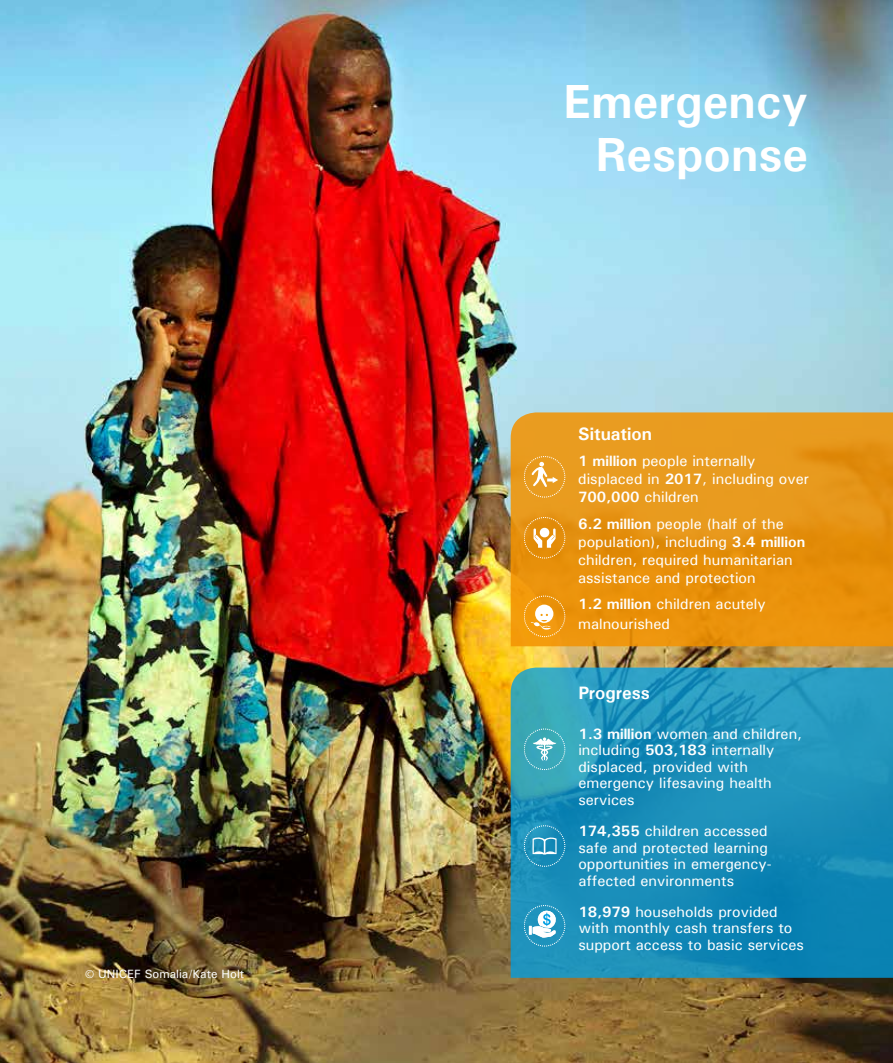
<style>
.page{position:relative;width:893px;height:1063px;background:#fff}
.page>*{position:absolute;margin:0;border:0;box-sizing:border-box;transform-origin:0 0}
.t1{font:700 48px/52.5px "Univers";color:#fff;text-align:right}
.t2{font:700 18px "Univers";color:#fff}
.t3{font:500 15px/16.5px "Univers";color:#fff}
.t4{font:500 12px "Univers";color:#fff}
.s1{font-family:"Rijksoverheid Sans Heading";font-weight:400}
.s2{font-weight:700}
</style>
<div class="page">
<img style="left:0;top:0;width:893px;height:1063px">
<svg style="left:511px;top:412px;width:382px;height:234px;background:#e79514"></svg>
<svg style="left:511px;top:668px;width:382px;height:310px;background:#1b8fb8"></svg>
<div style="left:524px;top:456px;width:41px;height:42px;border:1px dashed #fff;border-radius:50%"></div>
<svg style="left:532px;top:462px;width:26px;height:25px"></svg>
<div style="left:524px;top:517px;width:41px;height:42px;border:1px dashed #fff;border-radius:50%"></div>
<svg style="left:533px;top:528px;width:23px;height:20px"></svg>
<div style="left:524px;top:596px;width:41px;height:41px;border:1px dashed #fff;border-radius:50%"></div>
<svg style="left:531px;top:605px;width:22px;height:25px"></svg>
<div style="left:524px;top:729px;width:41px;height:41px;border:1px dashed #fff;border-radius:50%"></div>
<svg style="left:533px;top:737px;width:23px;height:24px"></svg>
<div style="left:524px;top:825px;width:41px;height:42px;border:1px dashed #fff;border-radius:50%"></div>
<svg style="left:533px;top:836px;width:24px;height:19px"></svg>
<div style="left:524px;top:905px;width:41px;height:42px;border:1px dashed #fff;border-radius:50%"></div>
<svg style="left:529px;top:910px;width:28px;height:28px"></svg>
<p class="t4" style="left:85px;top:967px;width:161px"><span class="s1">©</span> UNICEF Somalia/Kate Holt</p>
<h1 class="t1" style="left:564px;top:74px;width:246px">Emergency<br>Response</h1>
<p class="t2" style="left:578px;top:422px;width:76px">Situation</p>
<p class="t3" style="left:578px;top:452px;width:233px;line-height:18px"><span class="s2">1 million</span> people internally displaced in <span class="s2">2017</span>, including over<br><span class="s2">700,000</span> children</p>
<p class="t3" style="left:578px;top:514px;width:229px;line-height:18px"><span class="s2">6.2 million</span> people (half of the population), including <span class="s2">3.4 million </span>children, required humanitarian assistance and protection</p>
<p class="t3" style="left:578px;top:594px;width:189px;line-height:19.5px"><span class="s2">1.2 million</span> children acutely malnourished</p>
<p class="t2" style="left:578px;top:681px;width:73px">Progress</p>
<p class="t3" style="left:578px;top:725px;width:225px"><span class="s2">1.3 million</span> women and children, including <span class="s2">503,183</span> internally displaced, provided with emergency lifesaving health services</p>
<p class="t3" style="left:578px;top:822px;width:195px"><span class="s2">174,355</span> children accessed safe and protected learning opportunities in emergency&shy;affected environments</p>
<p class="t3" style="left:578px;top:903px;width:227px"><span class="s2">18,979</span> households provided with monthly cash transfers to support access to basic services</p>
</div>
